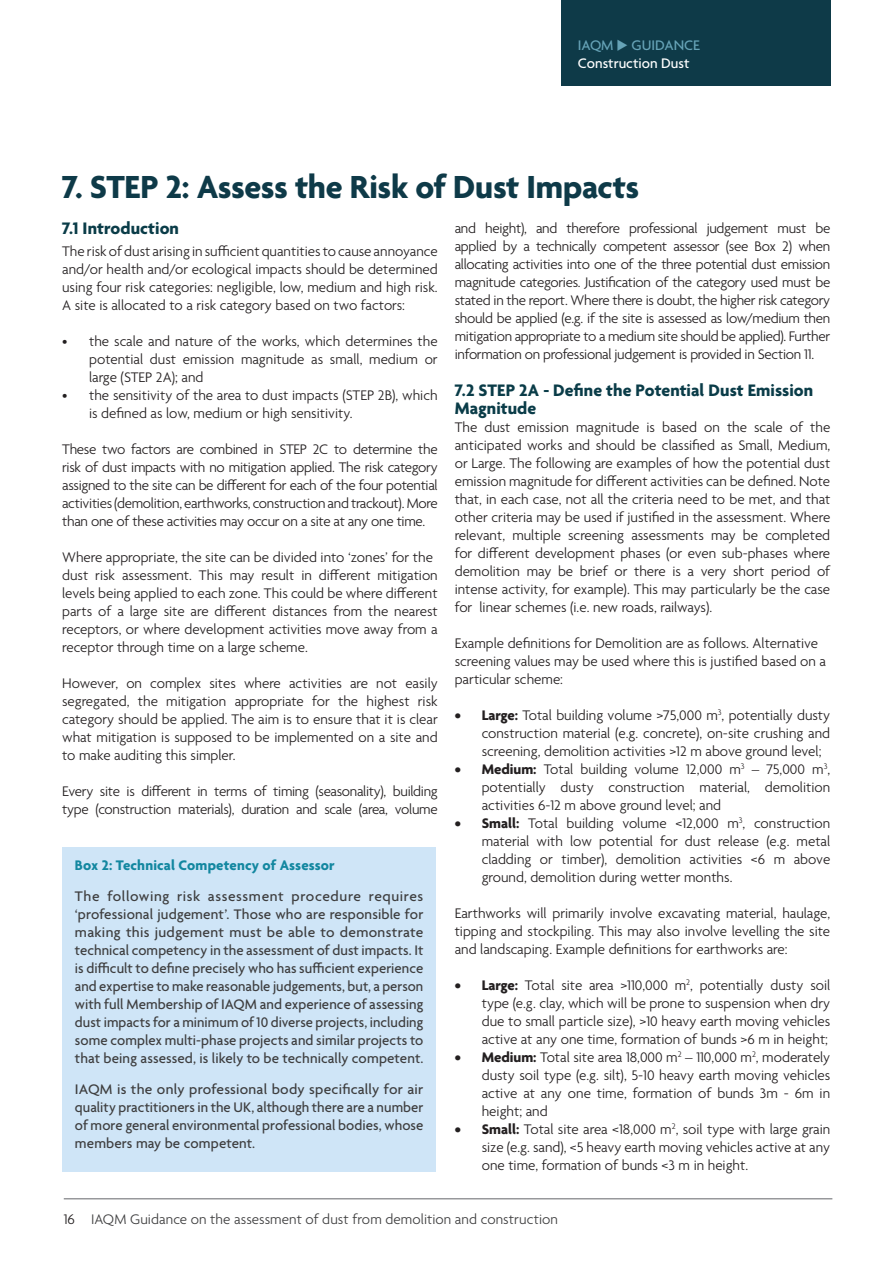
<style>
.page{position:relative;width:893px;height:1263px;background:#fff}
.page>*{position:absolute;margin:0;border:0;box-sizing:border-box;transform-origin:0 0}
.Heading_01_Turq{font:700 34.5px "Agenda";letter-spacing:-.01em;color:#0e3a48}
.Heading_03_Turq{font:700 18px/18px "Agenda";color:#0a3c48}
.Heading_02_Turq{font:700 18px "Agenda";letter-spacing:.005em;color:#0a3c48}
.t1{font:300 15px/18px "Agenda";color:#231f20;text-align:justify}
._03_RevisedBody_Justified{font:500 15px/18px "Agenda";letter-spacing:.005em;color:#3e3e3f;text-align:justify}
.t2{font:300 15px "Agenda";letter-spacing:-.02em;color:#231f20}
.t3{font:300 15px "Agenda";letter-spacing:.005em;color:#3e3e3f}
._03_RevisedBody_Justified-2{font:700 15px "Agenda";letter-spacing:.01em;color:#1387a0}
.t4{font:500 15px/18px "Agenda";color:#fff}
.s1{color:#66a3b7}
.s2{font-weight:700}
.s3{color:#231f20}
</style>
<div class="page">
<div style="left:561px;top:0;width:269px;height:85px;background:#0e3a48"></div>
<hr style="left:64px;top:1198px;width:768px;height:1px;background:#636569">
<div style="left:62px;top:847px;width:374px;height:324px;background:#cfe5f7"></div>
<p class="t4" style="left:578px;top:37px;width:124px"><span class="s1">IAQM</span> <span class="s1">◆ GUIDANCE<br></span>Construction Dust</p>
<p class="Heading_01_Turq" style="left:62px;top:168px;width:578px">7. STEP 2: Assess the Risk of Dust Impacts</p>
<p class="Heading_02_Turq" style="left:62px;top:219px;width:118px">7.1 Introduction</p>
<p class="t1" style="left:62px;top:243px;width:377px">The risk of dust arising in sufficient quantities to cause annoyance and/or health and/or ecological impacts should be determined using four risk categories: negligible, low, medium and high risk.<br>A site is allocated to a risk category based on two factors:</p>
<p class="t1" style="left:89px;top:333px;width:350px;text-indent:-27px">• the scale and nature of the works, which determines the potential dust emission magnitude as small, medium or large (STEP 2A); and</p>
<p class="t1" style="left:89px;top:387px;width:350px;text-indent:-27px">• the sensitivity of the area to dust impacts (STEP 2B), which is defined as low, medium or high sensitivity.</p>
<p class="t2" style="left:62px;top:441px;width:377px">These two factors are combined in STEP 2C to determine the</p>
<p class="t1" style="left:62px;top:459px;width:377px">risk of dust impacts with no mitigation applied. The risk category assigned to the site can be different for each of the four potential activities (demolition, earthworks, construction and trackout). More than one of these activities may occur on a site at any one time.</p>
<p class="t1" style="left:62px;top:549px;width:372px">Where appropriate, the site can be divided into ‘zones’ for the</p>
<p class="t1" style="left:62px;top:567px;width:377px">dust risk assessment. This may result in different mitigation levels being applied to each zone. This could be where different parts of a large site are different distances from the nearest receptors, or where development activities move away from a receptor through time on a large scheme.</p>
<p class="t1" style="left:62px;top:675px;width:377px">However, on complex sites where activities are not easily</p>
<p class="t1" style="left:62px;top:693px;width:377px">segregated, the mitigation appropriate for the highest risk</p>
<p class="t1" style="left:62px;top:711px;width:377px">category should be applied. The aim is to ensure that it is clear</p>
<p class="t1" style="left:62px;top:729px;width:377px">what mitigation is supposed to be implemented on a site and</p>
<p class="t1" style="left:62px;top:747px;width:175px">to make auditing this simpler.</p>
<p class="t2" style="left:62px;top:783px;width:377px">Every site is different in terms of timing (seasonality), building</p>
<p class="t2" style="left:62px;top:801px;width:377px">type (construction materials), duration and scale (area, volume</p>
<p class="_03_RevisedBody_Justified-2" style="left:75px;top:857px;width:261px">Box 2: Technical Competency of Assessor</p>
<p class="_03_RevisedBody_Justified" style="left:75px;top:888px;width:350px">The following risk assessment procedure requires ‘professional judgement’. Those who are responsible for making this judgement must be able to demonstrate technical competency in the assessment of dust impacts. It is difficult to define precisely who has sufficient experience and expertise to make reasonable judgements, but, a person with full Membership of IAQM and experience of assessing dust impacts for a minimum of 10 diverse projects, including some complex multi-phase projects and similar projects to that being assessed, is likely to be technically competent.</p>
<p class="_03_RevisedBody_Justified" style="left:75px;top:1081px;width:350px">IAQM is the only professional body specifically for air quality practitioners in the UK, although there are a number of more general environmental professional bodies, whose members may be competent.</p>
<p class="t2" style="left:455px;top:220px;width:377px">and height), and therefore professional judgement must be</p>
<p class="t2" style="left:455px;top:238px;width:377px">applied by a technically competent assessor (see Box 2) when</p>
<p class="t1" style="left:455px;top:256px;width:377px">allocating activities into one of the three potential dust emission magnitude categories. Justification of the category used must be stated in the report. Where there is doubt, the higher risk category should be applied (e.g. if the site is assessed as low/medium then mitigation appropriate to a medium site should be applied). Further information on professional judgement is provided in Section 11.</p>
<p class="Heading_03_Turq" style="left:455px;top:382px;width:360px">7.2 STEP 2A - Define the Potential Dust Emission<br>Magnitude</p>
<p class="t1" style="left:455px;top:419px;width:377px">The dust emission magnitude is based on the scale of the anticipated works and should be classified as Small, Medium, or Large. The following are examples of how the potential dust emission magnitude for different activities can be defined. Note that, in each case, not all the criteria need to be met, and that other criteria may be used if justified in the assessment. Where relevant, multiple screening assessments may be completed for different development phases (or even sub-phases where demolition may be brief or there is a very short period of intense activity, for example). This may particularly be the case for linear schemes (i.e. new roads, railways).</p>
<p class="t1" style="left:455px;top:635px;width:373px;text-align:left">Example definitions for Demolition are as follows. Alternative screening values may be used where this is justified based on a particular scheme:</p>
<p class="t1" style="left:482px;top:707px;width:350px;text-indent:-27px"><span class="s2">• Large:</span> Total building volume &gt;75,000 m<sup>3</sup>, potentially dusty construction material (e.g. concrete), on-site crushing and screening, demolition activities &gt;12 m above ground level;</p>
<p class="t1" style="left:482px;top:761px;width:350px;text-indent:-27px"><span class="s2">• Medium:</span> Total building volume 12,000 m<sup>3</sup> – 75,000 m<sup>3</sup>, potentially dusty construction material, demolition activities 6-12 m above ground level; and</p>
<p class="t1" style="left:482px;top:815px;width:350px;text-indent:-27px"><span class="s2">• Small:</span> Total building volume &lt;12,000 m<sup>3</sup>, construction material with low potential for dust release (e.g. metal cladding or timber), demolition activities &lt;6 m above ground, demolition during wetter months.</p>
<p class="t1" style="left:455px;top:905px;width:377px">Earthworks will primarily involve excavating material, haulage, tipping and stockpiling. This may also involve levelling the site and landscaping. Example definitions for earthworks are:</p>
<p class="t1" style="left:482px;top:977px;width:350px;text-indent:-27px"><span class="s2">• Large:</span> Total site area &gt;110,000 m<sup>2</sup>, potentially dusty soil type (e.g. clay, which will be prone to suspension when dry due to small particle size), &gt;10 heavy earth moving vehicles active at any one time, formation of bunds &gt;6 m in height;</p>
<p class="t1" style="left:482px;top:1049px;width:350px;text-indent:-27px"><span class="s2">• Medium:</span> Total site area 18,000 m<sup>2</sup> – 110,000 m<sup>2</sup>, moderately dusty soil type (e.g. silt), 5-10 heavy earth moving vehicles active at any one time, formation of bunds 3m - 6m in height; and</p>
<p class="t1" style="left:482px;top:1121px;width:350px;text-indent:-27px"><span class="s2">• Small:</span> Total site area &lt;18,000 m<sup>2</sup>, soil type with large grain size (e.g. sand), &lt;5 heavy earth moving vehicles active at any one time, formation of bunds &lt;3 m in height.</p>
<p class="t3" style="left:64px;top:1211px;width:496px"><span class="s3">16</span> IAQM Guidance on the assessment of dust from demolition and construction</p>
</div>
